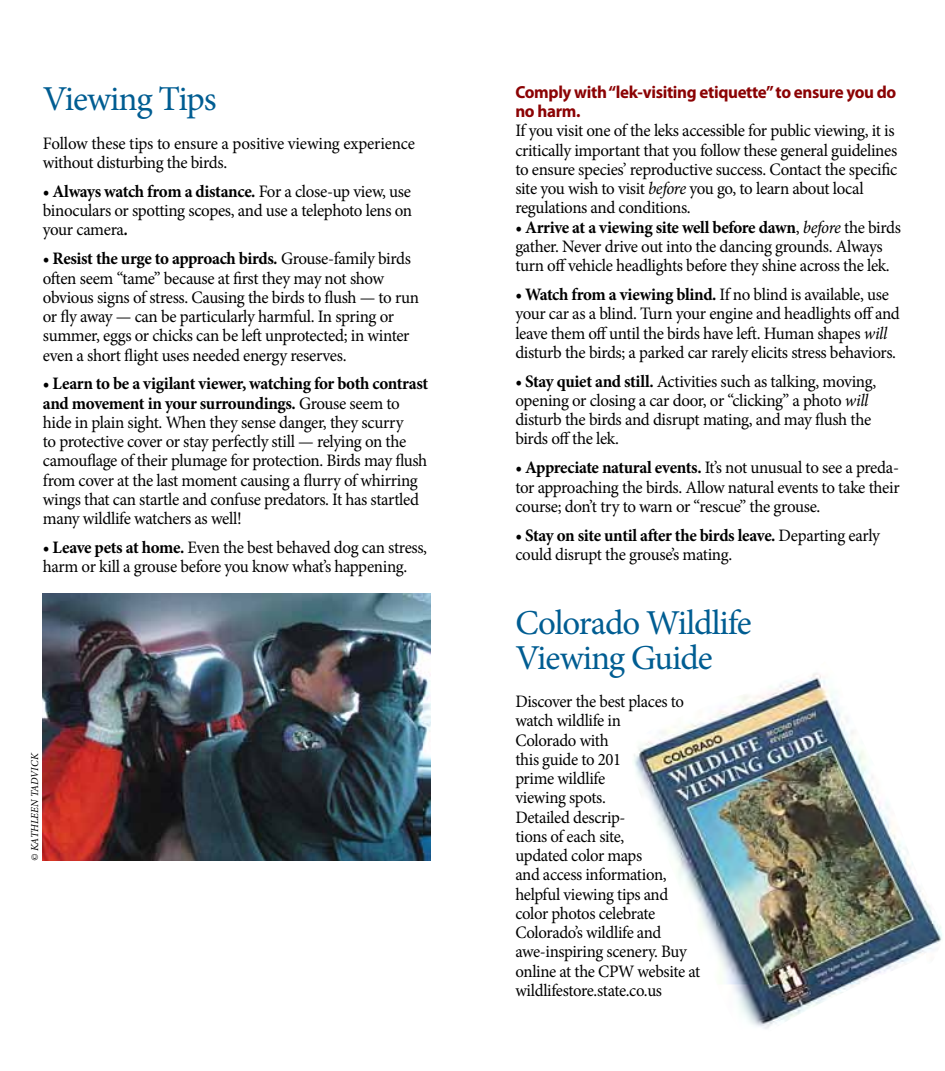
<style>
.page{position:relative;width:945px;height:1071px;background:#fff}
.page>*{position:absolute;margin:0;border:0;box-sizing:border-box;transform-origin:0 0}
.t1{font:35px/35px "Minion Pro";letter-spacing:-.03em;color:#005d92}
.t2{font:17.5px/19.2px "Minion Pro";letter-spacing:-.02em;color:#000}
.t3{font:17.5px/19.2px "Minion Pro";letter-spacing:-.02em;color:#000;scale:.96 1}
.t4{font:700 17.5px/19.2px "Myriad Pro";letter-spacing:-.02em;color:#8b0304}
.t5{font:italic 10.5px "Minion Pro";color:#000}
.s1{font-weight:700}
.s2{font-weight:700;font-style:italic}
.s3{font-style:italic}
</style>
<div class="page">
<img style="left:42px;top:593px;width:388px;height:268px">
<img style="left:634px;top:673px;width:308px;height:356px">
<h1 class="t1" style="left:43px;top:82px;width:175px">Viewing Tips</h1>
<p class="t2" style="left:43px;top:134px;width:374px">Follow these tips to ensure a positive viewing experience without disturbing the birds.</p>
<p class="t2" style="left:43px;top:182px;width:371px;text-align:justify"><span class="s1">• Always watch from a distance.</span> For a close-up view, use binoculars or spotting scopes, and use a telephoto lens on your camera<span class="s2">.</span></p>
<p class="t2" style="left:43px;top:249px;width:378px"><span class="s1">• Resist the urge to approach birds</span><span class="s2">.</span> Grouse-family birds often seem “tame” because at first they may not show obvious signs of stress. Causing the birds to flush — to run or fly away — can be particularly harmful. In spring or summer, eggs or chicks can be left unprotected; in winter even a short flight uses needed energy reserves.</p>
<p class="t2" style="left:43px;top:374px;width:387px"><span class="s1">• Learn to be a vigilant viewer, watching for both contrast and movement in your surroundings.</span> Grouse seem to hide in plain sight. When they sense danger, they scurry<br>to protective cover or stay perfectly still — relying on the camouflage of their plumage for protection. Birds may flush from cover at the last moment causing a flurry of whirring wings that can startle and confuse predators. It has startled many wildlife watchers as well!</p>
<p class="t2" style="left:43px;top:538px;width:386px"><span class="s1">• Leave pets at home.</span> Even the best behaved dog can stress, harm or kill a grouse before you know what’s happening.</p>
<p class="t5" style="left:28px;top:861px;width:110px;rotate:-90deg">© kathleen tadvick</p>
<p class="t4" style="left:515px;top:82px;width:382px">Comply with “lek-visiting etiquette” to ensure you do no harm.</p>
<p class="t2" style="left:515px;top:121px;width:383px">If you visit one of the leks accessible for public viewing, it is critically important that you follow these general guidelines to ensure species’ reproductive success. Contact the specific site you wish to visit <span class="s3">before</span> you go, to learn about local regulations and conditions.</p>
<p class="t2" style="left:515px;top:218px;width:387px"><span class="s1">• Arrive at a viewing site well before dawn</span>, <span class="s3">before</span> the birds gather. Never drive out into the dancing grounds. Always turn off vehicle headlights before they shine across the lek.</p>
<p class="t2" style="left:515px;top:285px;width:386px"><span class="s1">• Watch from a viewing blind.</span> If no blind is available, use your car as a blind. Turn your engine and headlights off and leave them off until the birds have left. Human shapes <span class="s3">will </span>disturb the birds; a parked car rarely elicits stress behaviors.</p>
<p class="t2" style="left:515px;top:372px;width:362px"><span class="s1">• Stay quiet and still.</span> Activities such as talking, moving, opening or closing a car door, or “clicking” a photo <span class="s3">will </span>disturb the birds and disrupt mating, and may flush the birds off the lek.</p>
<p class="t2" style="left:515px;top:458px;width:386px;text-align:justify"><span class="s1">• Appreciate natural events.</span> It’s not unusual to see a preda&shy;tor approaching the birds. Allow natural events to take their course; don’t try to warn or “rescue” the grouse.</p>
<p class="t2" style="left:515px;top:526px;width:366px"><span class="s1">• Stay on site until after the birds leave.</span> Departing early could disrupt the grouse’s mating.</p>
<h1 class="t1" style="left:515px;top:605px;width:238px">Colorado Wildlife<br>Viewing Guide</h1>
<p class="t3" style="left:515px;top:692px;width:194px">Discover the best places to watch wildlife in<br>Colorado with<br>this guide to 201<br>prime wildlife<br>viewing spots.<br>Detailed descrip-<br>tions of each site,<br>updated color maps<br>and access information, helpful viewing tips and color photos celebrate<br>Colorado’s wildlife and awe-inspiring scenery. Buy online at the CPW website at wildlifestore.state.co.us</p>
</div>
